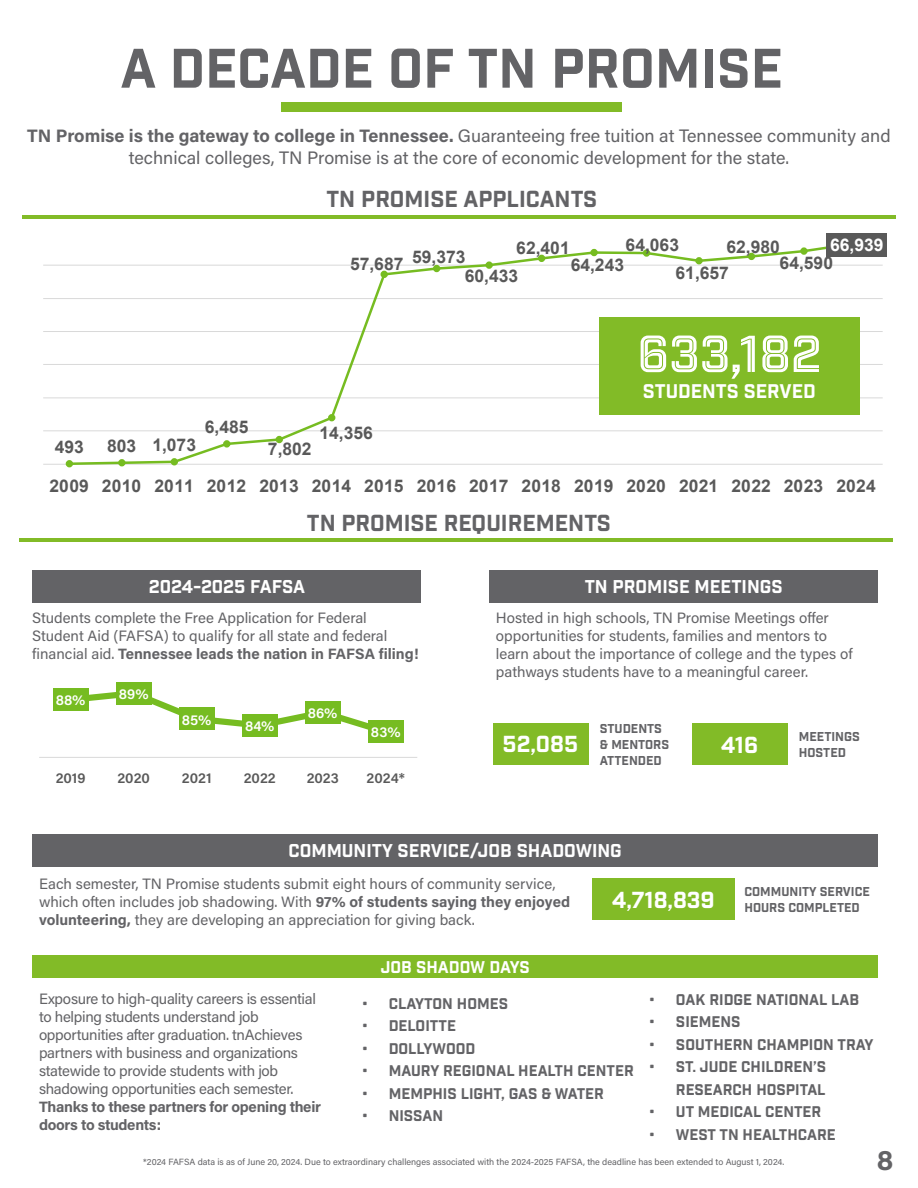
<style>
.page{position:relative;width:918px;height:1188px;background:#fff}
.page>*{position:absolute;margin:0;border:0;box-sizing:border-box;transform-origin:0 0}
.t1{font:54px "Industry Inc Base";color:#636366}
.t2{font:50.4px "Industry Inc Cutline";color:#fff}
.t3{font:700 28.5px "Acumin Pro";color:#636366}
.t4{font:22.5px "Industry Inc Base";color:#636366}
.t5{font:22.5px "Industry Inc Base";color:#fff}
.t6{font:19.2px "Industry Inc Base";color:#fff}
.t7{font:18px/21.6px "Acumin Pro";color:#636366;text-align:center}
.t8{font:18px "Industry Inc Base";color:#fff}
.t9{font:700 17.4px/15.5px "Arial";color:#595959}
.t10{font:700 17.4px "Arial";color:#fff}
.t11{font:16.5px "Industry Inc Base";color:#fff}
.t12{font:15px/18px "Acumin Pro";letter-spacing:-.005em;color:#636366}
.t13{font:15px/22.5px "Industry Inc Base";color:#636366;text-align:right}
.t14{font:600 14.55px "Acumin Pro";color:#595959}
.t15{font:600 14.55px "Acumin Pro";color:#fff}
.t16{font:12.45px/15.9px "Industry Inc Base";color:#636366}
.t17{font:9px "Acumin Pro";color:#636366}
.s1{font-weight:700}
</style>
<div class="page">
<div style="left:281px;top:102px;width:341px;height:10px;background:#82bb27"></div>
<hr style="left:43px;top:430px;width:840px;height:1px;background:#d9d9d9">
<hr style="left:43px;top:398px;width:840px;height:1px;background:#d9d9d9">
<hr style="left:43px;top:364px;width:840px;height:1px;background:#d9d9d9">
<hr style="left:43px;top:331px;width:840px;height:1px;background:#d9d9d9">
<hr style="left:43px;top:298px;width:840px;height:1px;background:#d9d9d9">
<hr style="left:43px;top:265px;width:840px;height:1px;background:#d9d9d9">
<hr style="left:43px;top:464px;width:840px;height:1px;background:#d9d9d9">
<svg style="left:67px;top:243px;width:792px;height:222px"></svg>
<div style="left:66px;top:460px;width:7px;height:7px;border:3px solid #76bc21;border-radius:50%"></div>
<div style="left:118px;top:459px;width:8px;height:7px;border:3px solid #76bc21;border-radius:50%"></div>
<div style="left:171px;top:458px;width:7px;height:7px;border:3px solid #76bc21;border-radius:50%"></div>
<div style="left:223px;top:440px;width:7px;height:8px;border:3px solid #76bc21;border-radius:50%"></div>
<div style="left:276px;top:436px;width:7px;height:7px;border:3px solid #76bc21;border-radius:50%"></div>
<div style="left:328px;top:414px;width:7px;height:7px;border:3px solid #76bc21;border-radius:50%"></div>
<div style="left:381px;top:271px;width:7px;height:7px;border:3px solid #76bc21;border-radius:50%"></div>
<div style="left:433px;top:265px;width:7px;height:7px;border:3px solid #76bc21;border-radius:50%"></div>
<div style="left:485px;top:261px;width:8px;height:8px;border:3px solid #76bc21;border-radius:50%"></div>
<div style="left:538px;top:255px;width:7px;height:7px;border:3px solid #76bc21;border-radius:50%"></div>
<div style="left:590px;top:249px;width:8px;height:7px;border:3px solid #76bc21;border-radius:50%"></div>
<div style="left:643px;top:249px;width:7px;height:8px;border:3px solid #76bc21;border-radius:50%"></div>
<div style="left:695px;top:257px;width:8px;height:7px;border:3px solid #76bc21;border-radius:50%"></div>
<div style="left:748px;top:253px;width:7px;height:7px;border:3px solid #76bc21;border-radius:50%"></div>
<div style="left:800px;top:247px;width:8px;height:8px;border:3px solid #76bc21;border-radius:50%"></div>
<div style="left:827px;top:233px;width:60px;height:23px;background:#595959"></div>
<hr style="left:19px;top:538px;width:874px;height:4px;background:#82bb27">
<div style="left:489px;top:570px;width:389px;height:33px;background:#636366"></div>
<div style="left:493px;top:723px;width:95px;height:42px;background:#82bb27"></div>
<div style="left:692px;top:723px;width:95px;height:42px;background:#82bb27"></div>
<div style="left:32px;top:834px;width:846px;height:32px;background:#636366"></div>
<div style="left:592px;top:878px;width:143px;height:42px;background:#82bb27"></div>
<div style="left:32px;top:955px;width:846px;height:23px;background:#82bb27"></div>
<hr style="left:22px;top:215px;width:874px;height:3px;background:#82bb27">
<div style="left:599px;top:317px;width:261px;height:98px;background:#82bb27"></div>
<div style="left:32px;top:570px;width:389px;height:33px;background:#636366"></div>
<hr style="left:39px;top:757px;width:378px;height:1px;background:#d9d9d9">
<svg style="left:64px;top:688px;width:330px;height:49px"></svg>
<div style="left:53px;top:689px;width:36px;height:22px;background:#76bc21"></div>
<div style="left:116px;top:682px;width:36px;height:22px;background:#76bc21"></div>
<div style="left:179px;top:708px;width:36px;height:22px;background:#76bc21"></div>
<div style="left:242px;top:714px;width:36px;height:22px;background:#76bc21"></div>
<div style="left:305px;top:701px;width:36px;height:23px;background:#76bc21"></div>
<div style="left:368px;top:721px;width:36px;height:22px;background:#76bc21"></div>
<p class="t1" style="left:120px;top:36px;width:664px">A DECADE OF TN PROMISE</p>
<p class="t7" style="left:27px;top:124px;width:865px"><span class="s1">TN Promise is the gateway to college in Tennessee.</span> Guaranteeing free tuition at Tennessee community and technical colleges, TN Promise is at the core of economic development for the state.</p>
<p class="t4" style="left:326px;top:186px;width:272px">TN PROMISE APPLICANTS</p>
<p class="t9" style="left:676px;top:231px;width:55px;line-height:27.5px;text-indent:-50px">64,063<br>61,657</p>
<p class="t9" style="left:780px;top:240px;width:55px;text-indent:-53px">62,980<br>64,590</p>
<p class="t10" style="left:830px;top:233px;width:55px">66,939</p>
<p class="t9" style="left:516px;top:241px;width:55px">62,401</p>
<p class="t9" style="left:465px;top:253px;width:55px;text-indent:-115px">57,687 59,373<br>60,433</p>
<p class="t9" style="left:571px;top:257px;width:55px">64,243</p>
<p class="t2" style="left:638px;top:324px;width:185px">633,182</p>
<p class="t9" style="left:55px;top:439px;width:31px">493</p>
<p class="t9" style="left:107px;top:437px;width:90px">803 1,073</p>
<p class="t9" style="left:205px;top:419px;width:45px">6,485</p>
<p class="t9" style="left:268px;top:442px;width:45px">7,802</p>
<p class="t9" style="left:319px;top:425px;width:55px">14,356</p>
<p class="t6" style="left:643px;top:380px;width:174px">STUDENTS SERVED</p>
<p class="t9" style="left:50px;top:479px;width:828px">2009 2010 2011 2012 2013 2014 2015 2016 2017 2018 2019 2020 2021 2022 2023 2024</p>
<p class="t4" style="left:307px;top:509px;width:306px">TN PROMISE REQUIREMENTS</p>
<p class="t8" style="left:149px;top:576px;width:158px">2024-2025 FAFSA</p>
<p class="t12" style="left:32px;top:608px;width:388px">Students complete the Free Application for Federal<br>Student Aid (FAFSA) to qualify for all state and federal financial aid. <span class="s1">Tennessee leads the nation in FAFSA filing!</span></p>
<p class="t15" style="left:56px;top:690px;width:31px">88%</p>
<p class="t15" style="left:119px;top:684px;width:31px">89%</p>
<p class="t15" style="left:182px;top:709px;width:31px">85%</p>
<p class="t15" style="left:245px;top:716px;width:31px">84%</p>
<p class="t15" style="left:308px;top:703px;width:31px">86%</p>
<p class="t15" style="left:371px;top:722px;width:31px">83%</p>
<p class="t14" style="left:56px;top:767px;width:31px">2019</p>
<p class="t14" style="left:117px;top:767px;width:34px">2020</p>
<p class="t14" style="left:182px;top:767px;width:31px">2021</p>
<p class="t14" style="left:244px;top:767px;width:34px">2022</p>
<p class="t14" style="left:307px;top:767px;width:34px">2023</p>
<p class="t14" style="left:367px;top:767px;width:40px">2024*</p>
<p class="t8" style="left:585px;top:576px;width:200px">TN PROMISE MEETINGS</p>
<p class="t12" style="left:496px;top:608px;width:358px">Hosted in high schools, TN Promise Meetings offer opportunities for students, families and mentors to learn about the importance of college and the types of pathways students have to a meaningful career.</p>
<p class="t16" style="left:600px;top:721px;width:71px">STUDENTS &amp; MENTORS<br>ATTENDED</p>
<p class="t5" style="left:503px;top:731px;width:77px">52,085</p>
<p class="t16" style="left:799px;top:729px;width:63px">MEETINGS</p>
<p class="t5" style="left:721px;top:731px;width:39px">416</p>
<p class="t16" style="left:799px;top:745px;width:49px">HOSTED</p>
<p class="t8" style="left:289px;top:840px;width:335px">COMMUNITY SERVICE/JOB SHADOWING</p>
<p class="t12" style="left:39px;top:875px;width:533px">Each semester, TN Promise students submit eight hours of community service, which often includes job shadowing. With <span class="s1">97% of students saying they enjoyed volunteering,</span> they are developing an appreciation for giving back.</p>
<p class="t11" style="left:381px;top:957px;width:151px">JOB SHADOW DAYS</p>
<p class="t16" style="left:744px;top:884px;width:127px">COMMUNITY SERVICE</p>
<p class="t5" style="left:612px;top:886px;width:104px">4,718,839</p>
<p class="t16" style="left:744px;top:900px;width:117px">HOURS COMPLETED</p>
<p class="t12" style="left:39px;top:989px;width:284px">Exposure to high-quality careers is essential to helping students understand job opportunities after graduation. tnAchieves partners with business and organizations statewide to provide students with job shadowing opportunities each semester.<br><span class="s1">Thanks to these partners for opening their doors to students:</span></p>
<p class="t13" style="left:362px;top:993px;width:148px">• CLAYTON HOMES</p>
<p class="t13" style="left:362px;top:1016px;width:96px">• DELOITTE</p>
<p class="t13" style="left:362px;top:1038px;width:115px">• DOLLYWOOD</p>
<p class="t13" style="left:362px;top:1061px;width:274px">• MAURY REGIONAL HEALTH CENTER</p>
<p class="t13" style="left:362px;top:1083px;width:244px">• MEMPHIS LIGHT, GAS &amp; WATER</p>
<p class="t13" style="left:362px;top:1106px;width:83px">• NISSAN</p>
<p class="t13" style="left:649px;top:989px;width:212px">• OAK RIDGE NATIONAL LAB</p>
<p class="t13" style="left:649px;top:1011px;width:93px">• SIEMENS</p>
<p class="t13" style="left:649px;top:1034px;width:226px">• SOUTHERN CHAMPION TRAY</p>
<p class="t13" style="left:649px;top:1056px;width:179px">• ST. JUDE CHILDREN’S<br>RESEARCH HOSPITAL</p>
<p class="t13" style="left:649px;top:1101px;width:174px">• UT MEDICAL CENTER</p>
<p class="t13" style="left:649px;top:1124px;width:188px">• WEST TN HEALTHCARE</p>
<p class="t17" style="left:143px;top:1156px;width:643px">*2024 FAFSA data is as of June 20, 2024. Due to extraordinary challenges associated with the 2024-2025 FAFSA, the deadline has been extended to August 1, 2024.</p>
<p class="t3" style="left:877px;top:1140px;width:18px">8</p>
</div>
